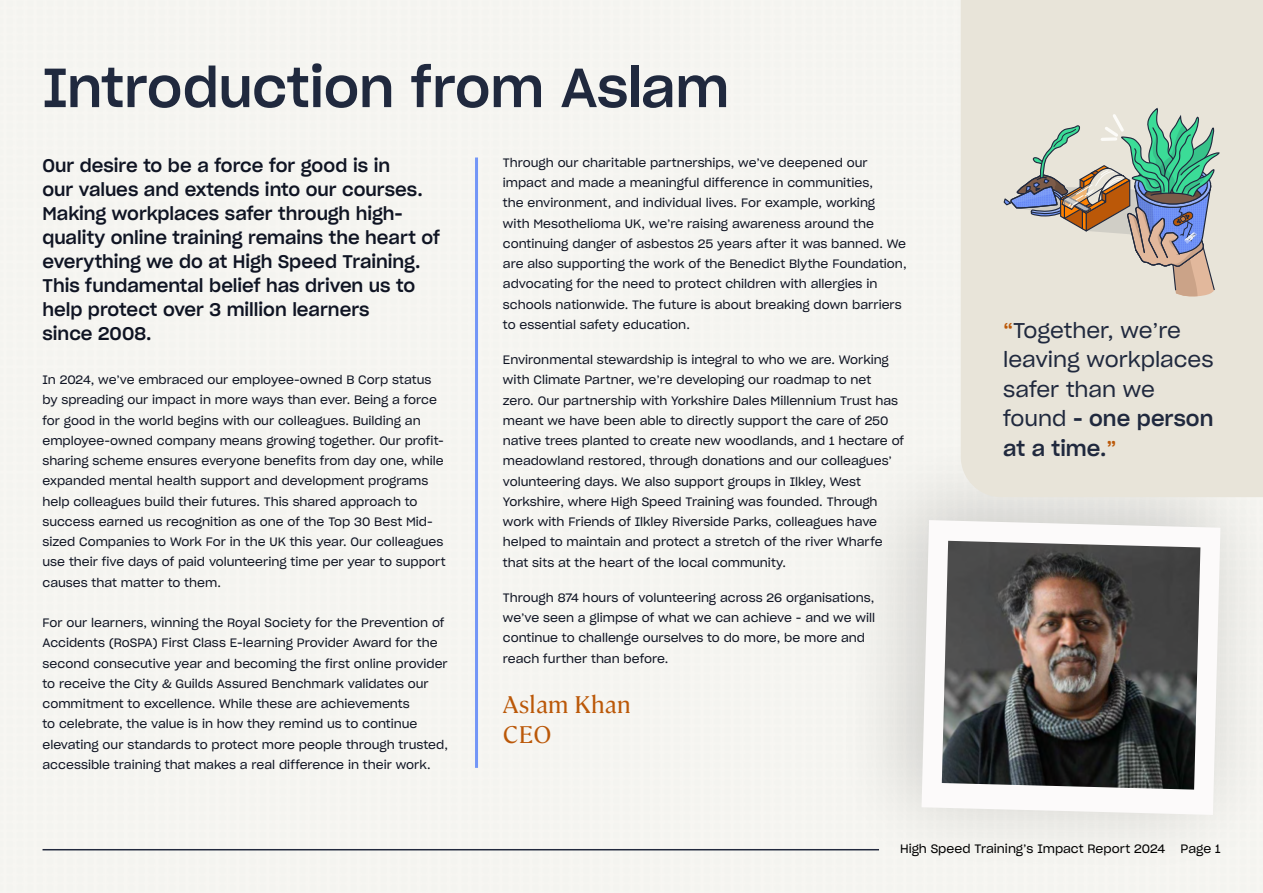
<style>
.page{position:relative;width:1263px;height:893px;background:#fff}
.page>*{position:absolute;margin:0;border:0;box-sizing:border-box;transform-origin:0 0}
.t1{font:54px "Sharp Grotesk Medium 20";color:#20293e}
.t2{font:24px/30px "Cambon";color:#bb5808}
.t3{font:21px/29.4px "Sharp Grotesk Book 20";letter-spacing:-.005em;color:#20293e}
.t4{font:21px/29.4px "Sharp Grotesk Medium 20";color:#20293e}
.t5{font:18px/24px "Sharp Grotesk Medium 20";color:#0f1423}
.t6{font:12px/20.2px "Sharp Grotesk Book 20";color:#0f1423}
.t7{font:12px "Sharp Grotesk Book 20";color:#000}
.s1{font-family:"Sharp Grotesk Medium 20";color:#bb5808}
.s2{font-family:"Sharp Grotesk Book 20"}
.s3{color:#bb5808}
</style>
<div class="page">
<div style="left:834px;top:433px;width:429px;height:446px;background:#000;opacity:.18"></div>
<svg style="left:921px;top:520px;width:299px;height:295px"></svg>
<img style="left:942px;top:541px;width:258px;height:249px">
<hr style="left:43px;top:849px;width:836px;height:1px;background:#21293d">
<hr style="left:475px;top:158px;width:3px;height:610px;background:#7396f7">
<div style="left:961px;top:0;width:302px;height:497px;background:#e8e4d9"></div>
<svg style="left:1003px;top:107px;width:217px;height:190px;background:#bac1b7"></svg>
<svg style="left:1102px;top:137px;width:14px;height:4px"></svg>
<h1 class="t1" style="left:43px;top:42px;width:688px">Introduction from Aslam</h1>
<p class="t5" style="left:43px;top:153px;width:399px">Our desire to be a force for good is in<br>our values and extends into our courses.<br>Making workplaces safer through high&shy;quality online training remains the heart of everything we do at High Speed Training.<br>This fundamental belief has driven us to help protect over 3 million learners<br>since 2008.</p>
<p class="t6" style="left:43px;top:369px;width:405px">In 2024, we’ve embraced our employee-owned B Corp status by spreading our impact in more ways than ever. Being a force for good in the world begins with our colleagues. Building an employee-owned company means growing together. Our profit&shy;sharing scheme ensures everyone benefits from day one, while expanded mental health support and development programs help colleagues build their futures. This shared approach to success earned us recognition as one of the Top 30 Best Mid&shy;sized Companies to Work For in the UK this year. Our colleagues use their five days of paid volunteering time per year to support causes that matter to them.</p>
<p class="t6" style="left:43px;top:612px;width:407px">For our learners, winning the Royal Society for the Prevention of Accidents (RoSPA) First Class E-learning Provider Award for the second consecutive year and becoming the first online provider to receive the City &amp; Guilds Assured Benchmark validates our commitment to excellence. While these are achievements<br>to celebrate, the value is in how they remind us to continue elevating our standards to protect more people through trusted, accessible training that makes a real difference in their work.</p>
<p class="t6" style="left:503px;top:152px;width:405px">Through our charitable partnerships, we’ve deepened our impact and made a meaningful difference in communities,<br>the environment, and individual lives. For example, working<br>with Mesothelioma UK, we’re raising awareness around the continuing danger of asbestos 25 years after it was banned. We are also supporting the work of the Benedict Blythe Foundation, advocating for the need to protect children with allergies in schools nationwide. The future is about breaking down barriers to essential safety education.</p>
<p class="t6" style="left:503px;top:349px;width:403px">Environmental stewardship is integral to who we are. Working with Climate Partner, we’re developing our roadmap to net zero. Our partnership with Yorkshire Dales Millennium Trust has meant we have been able to directly support the care of 250 native trees planted to create new woodlands, and 1 hectare of meadowland restored, through donations and our colleagues’ volunteering days. We also support groups in Ilkley, West Yorkshire, where High Speed Training was founded. Through work with Friends of Ilkley Riverside Parks, colleagues have helped to maintain and protect a stretch of the river Wharfe that sits at the heart of the local community.</p>
<p class="t6" style="left:503px;top:587px;width:374px">Through 874 hours of volunteering across 26 organisations, we’ve seen a glimpse of what we can achieve - and we will continue to challenge ourselves to do more, be more and reach further than before.</p>
<h2 class="t2" style="left:503px;top:688px;width:129px">Aslam Khan<br>CEO</h2>
<h3 class="t3" style="left:1003px;top:315px;width:212px"><span class="s1">“</span>Together, we’re leaving workplaces safer than we</h3>
<h3 class="t4" style="left:1003px;top:403px;width:212px"><span class="s2">found</span> - one person at a time.<span class="s3">”</span></h3>
<p class="t7" style="left:900px;top:839px;width:267px">High Speed Training’s Impact Report 2024</p>
<p class="t7" style="left:1180px;top:839px;width:41px">Page 1</p>
</div>
